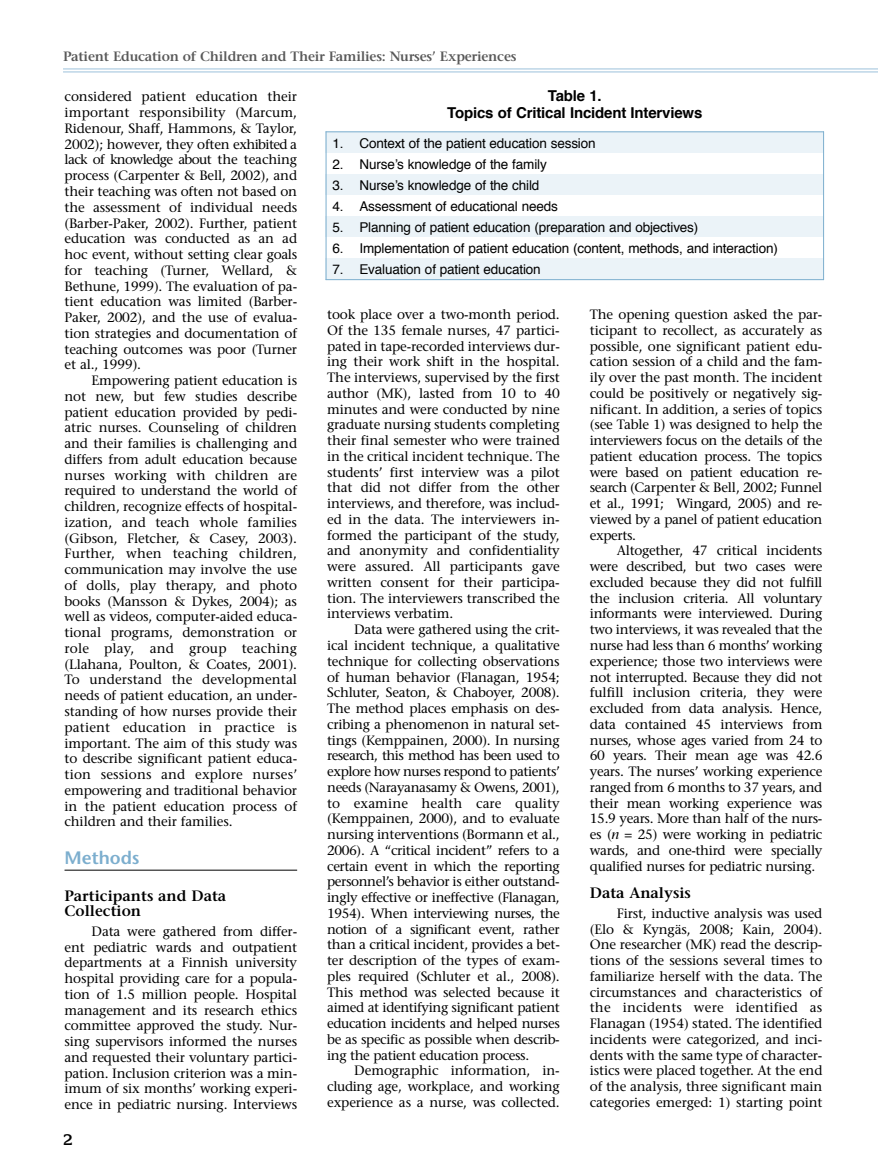
<style>
.page{position:relative;width:878px;height:1175px;background:#fff}
.page>*{position:absolute;margin:0;border:0;box-sizing:border-box;transform-origin:0 0}
.t1{font:600 18px "Stone Sans";color:#7caece}
.t2{font:600 15px/15.8px "Stone Serif";color:#000}
.t3{font:700 15px/16.5px "Helvetica";letter-spacing:-.01em;color:#000;text-align:center}
.t4{font:700 15px "Korinna";color:#000}
.t5{font:13.5px/15.8px "Stone Serif";letter-spacing:-.01em;color:#000;text-align:justify}
.t6{font:13.5px "Helvetica";letter-spacing:-.01em;color:#000}
.t7{font:600 13.5px "Stone Serif";letter-spacing:-.02em;color:#595959}
.s1{font-style:italic}
</style>
<div class="page">
<hr style="left:64px;top:869px;width:233px;height:1px;background:#000">
<hr style="left:63px;top:71px;width:814px;height:2px;background:#bdd6e7">
<hr style="left:63px;top:68px;width:814px;height:2px;background:#bdd6e7">
<div style="left:326px;top:131px;width:498px;height:22px;background:#ebf3f8"></div>
<div style="left:326px;top:174px;width:498px;height:21px;background:#ebf3f8"></div>
<div style="left:326px;top:216px;width:498px;height:21px;background:#ebf3f8"></div>
<div style="left:326px;top:258px;width:498px;height:22px;background:#ebf3f8"></div>
<hr style="left:326px;top:131px;width:1px;height:149px;background:#7caece">
<hr style="left:823px;top:131px;width:1px;height:149px;background:#7caece">
<hr style="left:326px;top:131px;width:498px;height:1px;background:#7caece">
<hr style="left:326px;top:279px;width:498px;height:1px;background:#7caece">
<p class="t7" style="left:63px;top:51px;width:455px">Patient Education of Children and Their Families: Nurses’ Experiences</p>
<p class="t3" style="left:447px;top:89px;width:257px">Table 1.<br>Topics of Critical Incident Interviews</p>
<p class="t6" style="left:332px;top:137px;width:265px">1. Context of the patient education session</p>
<p class="t6" style="left:332px;top:158px;width:216px">2. Nurse’s knowledge of the family</p>
<p class="t6" style="left:332px;top:179px;width:208px">3. Nurse’s knowledge of the child</p>
<p class="t6" style="left:332px;top:200px;width:227px">4. Assessment of educational needs</p>
<p class="t6" style="left:332px;top:221px;width:367px">5. Planning of patient education (preparation and objectives)</p>
<p class="t6" style="left:332px;top:242px;width:447px">6. Implementation of patient education (content, methods, and interaction)</p>
<p class="t6" style="left:332px;top:263px;width:210px">7. Evaluation of patient education</p>
<p class="t5" style="left:64px;top:90px;width:234px">considered patient education their im portant responsibility (Marcum, Ridenour, Shaff, Hammons, &amp; Taylor, 2002); however, they often exhibited a lack of knowledge about the teaching process (Carpenter &amp; Bell, 2002), and their teaching was often not based on the assessment of individual needs (Barber-Paker, 2002). Further, patient education was conducted as an ad hoc event, without setting clear goals for teaching (Turner, Wellard, &amp; Bethune, 1999). The evaluation of pa - tient education was limited (Barber-Paker, 2002), and the use of evalua&shy;tion strategies and documentation of teaching outcomes was poor (Turner et al., 1999).</p>
<p class="t5" style="left:64px;top:374px;width:234px;text-indent:27px">Empowering patient education is not new, but few studies describe patient education provided by pedi&shy;atric nurses. Counseling of children and their families is challenging and differs from adult education because nurses working with children are required to understand the world of children, recognize effects of hospital&shy;ization, and teach whole families (Gibson, Fletcher, &amp; Casey, 2003).<br>Further, when teaching children, communication may involve the use of dolls, play therapy, and photo books (Mansson &amp; Dykes, 2004); as well as videos, computer-aided educa&shy;tional programs, demonstration or role play, and group teaching (Llahana, Poulton, &amp; Coates, 2001).<br>To understand the developmental needs of patient education, an under&shy;standing of how nurses provide their patient education in practice is important. The aim of this study was to describe significant patient educa&shy;tion sessions and explore nurses’ empowering and traditional behavior in the patient education process of children and their families.</p>
<h1 class="t1" style="left:64px;top:850px;width:77px">Methods</h1>
<p class="t2" style="left:64px;top:889px;width:163px">Participants and Data<br>Collection</p>
<p class="t5" style="left:64px;top:924px;width:234px;text-indent:27px">Data were gathered from differ&shy;ent pediatric wards and outpatient departments at a Finnish university hospital providing care for a popula&shy;tion of 1.5 million people. Hospital management and its research ethics committee approved the study. Nur - sing supervisors informed the nurses and requested their voluntary partici&shy;pation. Inclusion criterion was a min&shy;imum of six months’ working experi&shy;ence in pediatric nursing. Inter views</p>
<p class="t5" style="left:590px;top:308px;width:234px">The opening question asked the par&shy;ticipant to recollect, as accurately as possible, one significant patient edu&shy;cation session of a child and the fam&shy;ily over the past month. The incident could be positively or negatively sig&shy;nificant. In addition, a series of topics (see Table 1) was designed to help the interviewers focus on the details of the patient education process. The topics were based on patient education re - search (Carpenter &amp; Bell, 2002; Funnel et al., 1991; Wingard, 2005) and re - view ed by a panel of patient education experts.</p>
<p class="t5" style="left:590px;top:544px;width:234px;text-indent:27px">Altogether, 47 critical incidents were described, but two cases were excluded because they did not fulfill the inclusion criteria. All voluntary informants were interviewed. During two interviews, it was revealed that the nurse had less than 6 months’ working experience; those two interviews were not interrupted. Because they did not fulfill inclusion criteria, they were excluded from data analysis. Hence, data contained 45 interviews from nurses, whose ages varied from 24 to 60 years. Their mean age was 42.6 years. The nurses’ working experience ranged from 6 months to 37 years, and their mean working experience was 15.9 years. More than half of the nurs&shy;es (<span class="s1">n</span> = 25) were working in pediatric wards, and one-third were specially qualified nurses for pediatric nursing.</p>
<p class="t2" style="left:590px;top:886px;width:103px">Data Analysis</p>
<p class="t5" style="left:590px;top:906px;width:234px;text-indent:27px">First, inductive analysis was used (Elo &amp; Kyngäs, 2008; Kain, 2004).<br>One researcher (MK) read the descrip&shy;tions of the sessions several times to familiarize herself with the data. The circumstances and characteristics of the incidents were identified as Flanagan (1954) stated. The identified incidents were categorized, and inci&shy;dents with the same type of character&shy;istics were placed together. At the end of the analysis, three significant main categories emerged: 1) starting point</p>
<p class="t5" style="left:327px;top:308px;width:234px">took place over a two-month period.<br>Of the 135 female nurses, 47 partici&shy;pated in tape-recorded interviews dur&shy;ing their work shift in the hospital.<br>The interviews, supervised by the first author (MK), lasted from 10 to 40 minutes and were conducted by nine graduate nursing students completing their final semester who were trained in the critical incident technique. The students’ first interview was a pilot that did not differ from the other interviews, and therefore, was includ&shy;ed in the data. The interviewers in - formed the participant of the study, and anonymity and confidentiality were assured. All participants gave written consent for their participa&shy;tion. The interviewers transcribed the interviews verbatim.</p>
<p class="t5" style="left:327px;top:623px;width:234px;text-indent:27px">Data were gathered using the crit&shy;ical incident technique, a qualitative technique for collecting observations of human behavior (Flanagan, 1954; Schluter, Seaton, &amp; Chaboyer, 2008).<br>The method places emphasis on des - cribing a phenomenon in natural set&shy;tings (Kemppainen, 2000). In nursing research, this method has been used to explore how nurses res pond to patients’ needs (Narayanasamy &amp; Owens, 2001), to examine health care quality (Kemppainen, 2000), and to evaluate nursing interventions (Bormann et al., 2006). A “critical incident” refers to a certain event in which the reporting personnel’s behavior is either outstand&shy;ingly effective or ineffective (Flanagan, 1954). When interviewing nurses, the notion of a significant event, rather than a critical incident, provides a bet&shy;ter description of the types of exam&shy;ples required (Schluter et al., 2008).<br>This method was selected be cause it aimed at identifying significant patient education incidents and helped nurses be as specific as possible when describ&shy;ing the patient education process.</p>
<p class="t5" style="left:327px;top:1064px;width:234px;text-indent:27px">Demographic information, in - cluding age, workplace, and working experience as a nurse, was collected.</p>
<p class="t4" style="left:63px;top:1134px;width:11px">2</p>
</div>
